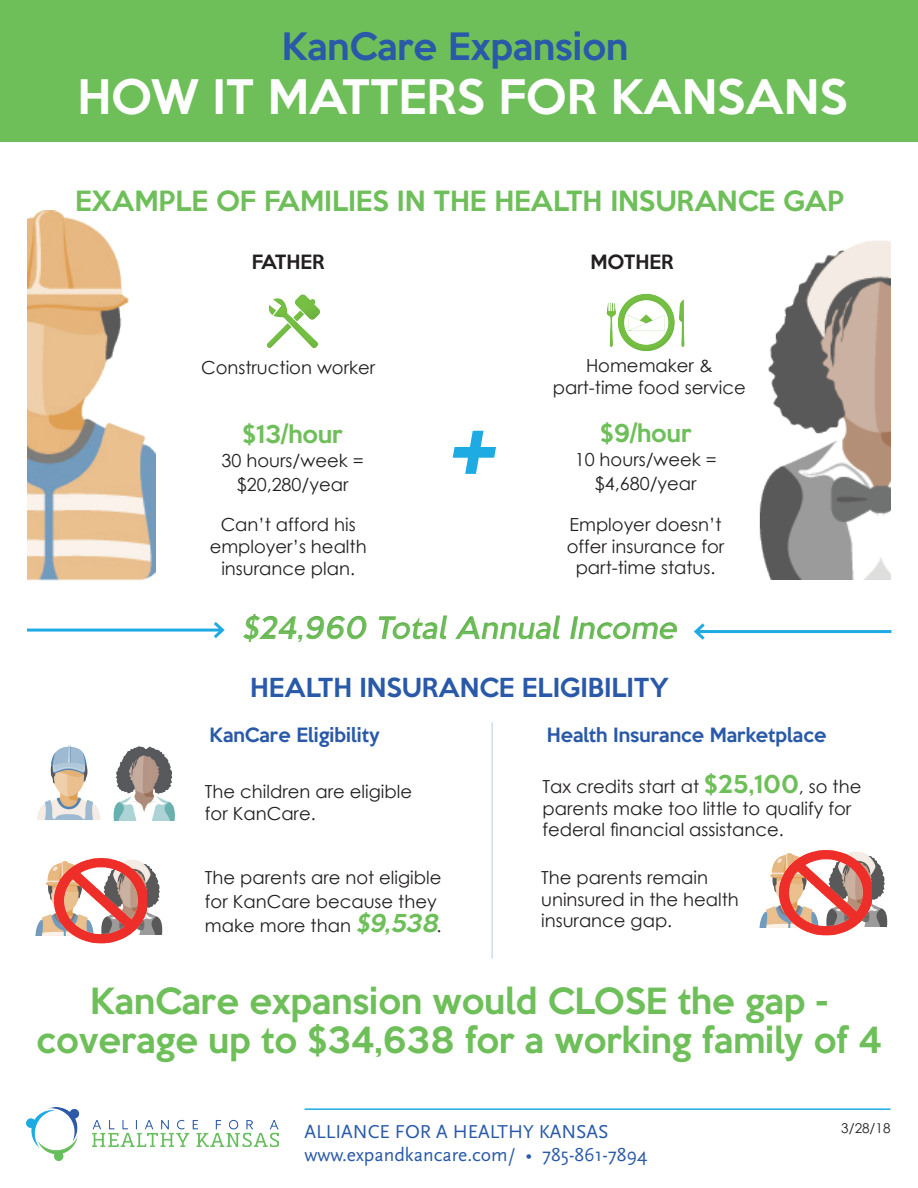
<style>
.page{position:relative;width:918px;height:1188px;background:#fff}
.page>*{position:absolute;margin:0;border:0;box-sizing:border-box;transform-origin:0 0}
.t1{font:italic 500 72px "Keep Calm";color:#1eaae2}
.t2{font:500 43.5px "Keep Calm";color:#fff}
.t3{font:500 34.5px "Keep Calm";color:#2959a8}
.t4{font:500 33px/39.6px "Keep Calm";color:#6ebf59;text-align:center}
.t5{font:italic 500 28.5px "Keep Calm";color:#6ebf59}
.t6{font:500 25.5px "Keep Calm";color:#6ebf59}
.t7{font:500 24px "Keep Calm";color:#2959a8}
.t8{font:500 22.5px "Keep Calm";color:#6ebf59}
.t9{font:19.5px/23.4px "Scala Sans";color:#2959a8}
.t10{font:18px/21.6px "Century Gothic";color:#231f20;text-align:center}
.t11{font:500 18px "Keep Calm";color:#2959a8}
.t12{font:500 18px "Keep Calm";color:#231f20}
.t13{font:13.5px "Century Gothic";color:#231f20}
.s1{font-family:"Keep Calm";font-weight:500;font-size:22.5px;color:#6ebf59}
.s2{font-family:"Keep Calm";font-weight:500;font-style:italic;font-size:22.5px;color:#6ebf59}
</style>
<div class="page">
<div style="left:0;top:0;width:918px;height:142px;background:#6ebf59"></div>
<div style="left:259px;top:295px;width:71px;height:63px;background:#231f20;opacity:.25"></div>
<div style="left:602px;top:295px;width:93px;height:65px;background:#231f20;opacity:.25"></div>
<hr style="left:696px;top:630px;width:195px;height:3px;background:#1eaae2">
<svg style="left:694px;top:623px;width:14px;height:17px"></svg>
<hr style="left:27px;top:629px;width:195px;height:3px;background:#1eaae2">
<svg style="left:211px;top:622px;width:14px;height:17px"></svg>
<img style="left:27px;top:211px;width:129px;height:370px">
<img style="left:759px;top:241px;width:132px;height:338px">
<hr style="left:491px;top:722px;width:2px;height:237px;background:#cfdced">
<img style="left:113px;top:746px;width:62px;height:74px">
<img style="left:37px;top:745px;width:64px;height:75px">
<img style="left:759px;top:909px;width:9px;height:18px">
<img style="left:871px;top:856px;width:17px;height:71px">
<img style="left:768px;top:850px;width:103px;height:86px">
<img style="left:35px;top:917px;width:8px;height:18px">
<img style="left:147px;top:865px;width:16px;height:70px">
<img style="left:43px;top:858px;width:104px;height:86px">
<hr style="left:305px;top:1108px;width:586px;height:2px;background:#1eaae2">
<img style="left:92px;top:1119px;width:187px;height:28px">
<img style="left:27px;top:1108px;width:53px;height:52px">
<h3 class="t3" style="left:282px;top:16px;width:348px">KanCare Expansion</h3>
<h2 class="t2" style="left:77px;top:59px;width:771px">HOW IT MATTERS FOR KANSANS</h2>
<h3 class="t6" style="left:75px;top:179px;width:770px">EXAMPLE OF FAMILIES IN THE HEALTH INSURANCE GAP</h3>
<p class="t12" style="left:252px;top:246px;width:74px">FATHER</p>
<p class="t12" style="left:591px;top:246px;width:85px">MOTHER</p>
<p class="t10" style="left:553px;top:355px;width:194px">Homemaker &amp; part-time food service</p>
<p class="t8" style="left:600px;top:414px;width:93px">$9/hour</p>
<p class="t10" style="left:575px;top:447px;width:144px;line-height:24px">10 hours/week = $4,680/year</p>
<p class="t10" style="left:567px;top:514px;width:159px">Employer doesn’t offer insurance for part-time status.</p>
<h3 class="t5" style="left:242px;top:603px;width:445px">$24,960 TotalAnnualIncome</h3>
<p class="t10" style="left:201px;top:356px;width:176px">Construction worker</p>
<p class="t8" style="left:243px;top:415px;width:102px">$13/hour</p>
<p class="t10" style="left:222px;top:448px;width:144px;line-height:24px">30 hours/week = $20,280/year</p>
<h1 class="t1" style="left:445px;top:388px;width:71px">+</h1>
<p class="t10" style="left:210px;top:514px;width:158px">Can’t afford his employer’s health insurance plan.</p>
<h3 class="t7" style="left:250px;top:667px;width:420px">HEALTH INSURANCE ELIGIBILITY</h3>
<p class="t11" style="left:210px;top:720px;width:172px">KanCare Eligibility</p>
<p class="t11" style="left:547px;top:719px;width:281px">Health Insurance Marketplace</p>
<p class="t10" style="left:542px;top:775px;width:320px;text-align:left">Tax credits start at <span class="s1">$25,100</span>, so the parents make too little to qualify for federal financial assistance.</p>
<p class="t10" style="left:205px;top:780px;width:209px;text-align:left">The children are eligible for KanCare.</p>
<p class="t10" style="left:205px;top:865px;width:240px;line-height:24px;text-align:left">The parents are not eligible for KanCare because they make more than <span class="s2">$9,538</span>.</p>
<p class="t10" style="left:541px;top:867px;width:199px;text-align:left">The parents remain uninsured in the health insurance gap.</p>
<h3 class="t4" style="left:37px;top:978px;width:847px">KanCare expansion would CLOSE the gap - coverage up to $34,638 for a working family of 4</h3>
<p class="t9" style="left:305px;top:1120px;width:344px">ALLIANCE FOR A HEALTHY KANSAS www.expandkancare.com/ • 785-861-7894</p>
<p class="t13" style="left:841px;top:1119px;width:51px">3/28/18</p>
</div>
